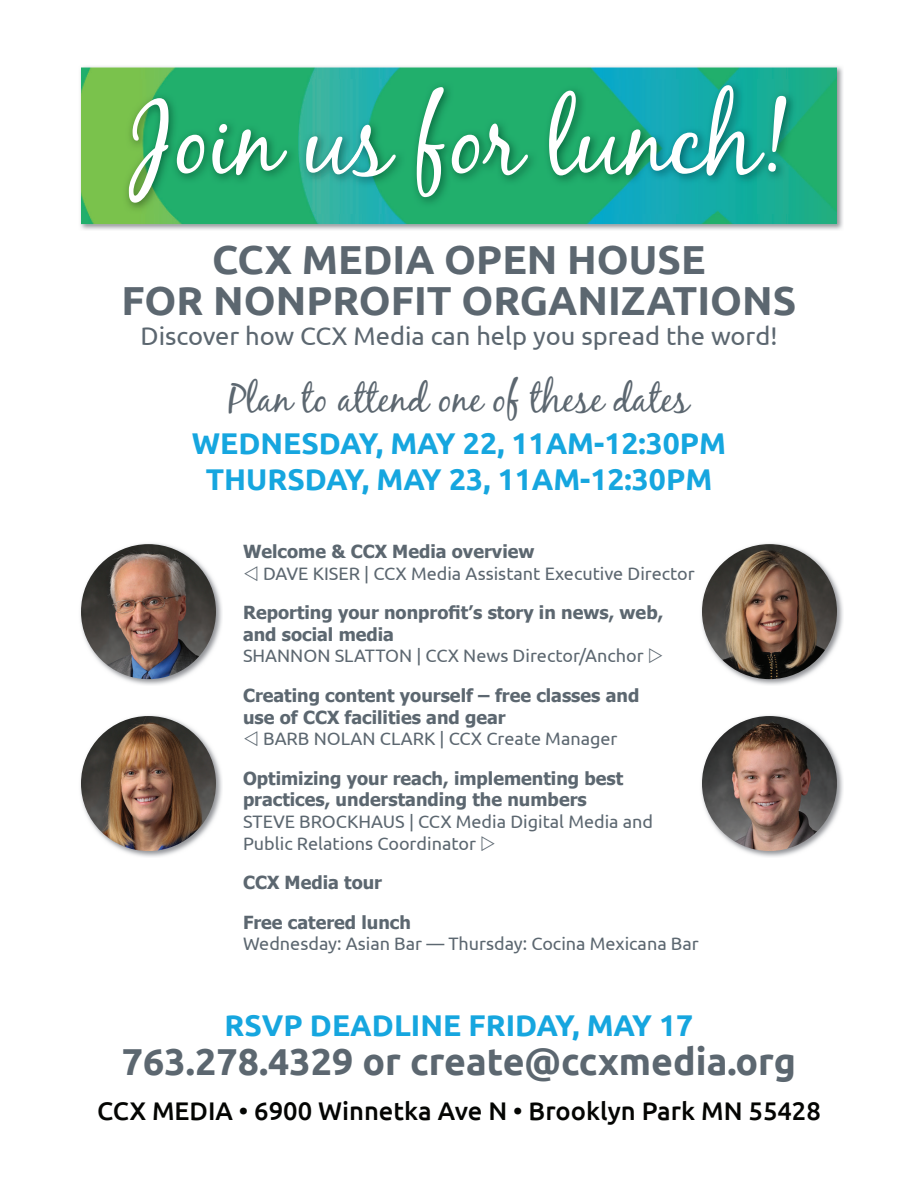
<style>
.page{position:relative;width:918px;height:1188px;background:#fff}
.page>*{position:absolute;margin:0;border:0;box-sizing:border-box;transform-origin:0 0}
.t1{font:97.5px "Black Jack";color:#fff}
.t2{font:700 40.5px/40.5px "Ubuntu";color:#5c6770;text-align:center}
.t3{font:39px "Black Jack";color:#5c6770}
.t4{font:700 37.5px "Ubuntu";color:#5c6770}
.t5{font:700 30px/36px "Ubuntu";color:#16a6df;text-align:center}
.t6{font:500 25.5px "Ubuntu";color:#040503}
.t7{font:25.5px "Ubuntu";color:#5c6770}
.t8{font:700 18px/21.6px "Tahoma";color:#5c6770}
.t9{font:18px/21.6px "Ubuntu";color:#5c6770}
</style>
<div class="page">
<img style="left:701px;top:715px;width:142px;height:142px">
<img style="left:702px;top:716px;width:135px;height:135px;border-radius:68px">
<img style="left:80px;top:66px;width:763px;height:164px">
<img style="left:81px;top:68px;width:756px;height:156px">
<img style="left:123px;top:80px;width:674px;height:133px">
<img style="left:80px;top:715px;width:142px;height:142px">
<img style="left:81px;top:716px;width:135px;height:135px;border-radius:68px">
<img style="left:80px;top:543px;width:142px;height:142px">
<img style="left:81px;top:544px;width:135px;height:135px;border-radius:68px">
<img style="left:701px;top:543px;width:142px;height:142px">
<img style="left:702px;top:544px;width:135px;height:135px;border-radius:68px">
<h1 class="t1" style="left:129px;top:81px;width:662px">Join us for lunch!</h1>
<h2 class="t2" style="left:122px;top:239px;width:676px">CCX MEDIA OPEN HOUSE<br>FOR NONPROFIT ORGANIZATIONS</h2>
<h3 class="t7" style="left:141px;top:320px;width:638px">Discover how CCX Media can help you spread the word!</h3>
<h3 class="t3" style="left:229px;top:375px;width:462px">Plan to attend one of these dates</h3>
<h3 class="t5" style="left:192px;top:425px;width:536px">WEDNESDAY, MAY 22, 11AM-12:30PM<br>THURSDAY, MAY 23, 11AM-12:30PM</h3>
<p class="t8" style="left:243px;top:539px;width:293px">Welcome &amp; CCX Media overview</p>
<p class="t9" style="left:243px;top:562px;width:453px">❖ DAVE KISER | CCX Media Assistant Executive Director</p>
<p class="t8" style="left:243px;top:601px;width:422px">Reporting your nonprofit’s story in news, web, and social media</p>
<p class="t9" style="left:243px;top:645px;width:402px">SHANNON SLATTON | CCX News Director/Anchor</p>
<p class="t8" style="left:243px;top:683px;width:398px">Creating content yourself – free classes and use of CCX facilities and gear</p>
<p class="t9" style="left:243px;top:727px;width:376px">❖ BARB NOLAN CLARK | CCX Create Manager</p>
<p class="t8" style="left:243px;top:766px;width:382px">Optimizing your reach, implementing best practices, understanding the numbers</p>
<p class="t9" style="left:243px;top:810px;width:412px">STEVE BROCKHAUS | CCX Media Digital Media and<br>Public Relations Coordinator</p>
<p class="t8" style="left:243px;top:871px;width:141px">CCX Media tour</p>
<p class="t8" style="left:243px;top:910px;width:169px">Free catered lunch</p>
<p class="t9" style="left:243px;top:933px;width:457px">Wednesday: Asian Bar — Thursday: Cocina Mexicana Bar</p>
<h3 class="t5" style="left:225px;top:1007px;width:470px">RSVP DEADLINE FRIDAY, MAY 17</h3>
<h3 class="t4" style="left:122px;top:1039px;width:676px">763.278.4329 or create@ccxmedia.org</h3>
<h3 class="t6" style="left:97px;top:1095px;width:725px">CCX MEDIA • 6900 Winnetka Ave N • Brooklyn Park MN 55428</h3>
</div>
